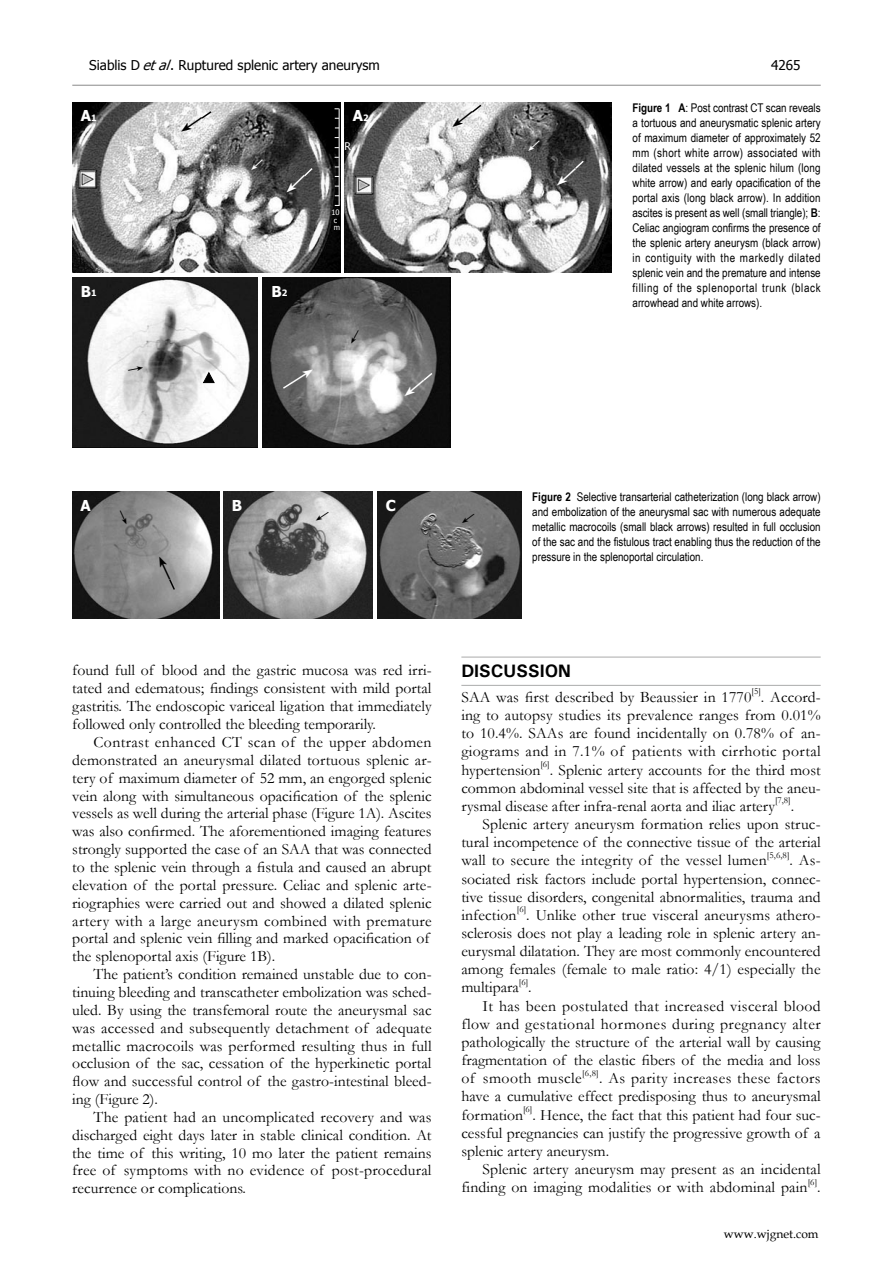
<style>
.page{position:relative;width:893px;height:1263px;background:#fff}
.page>*{position:absolute;margin:0;border:0;box-sizing:border-box;transform-origin:0 0}
.t1{font:700 18px "Univers";color:#000}
.t2{font:15.75px/17.9px "Garamond";color:#000;text-align:justify}
.t3{font:15.75px "Garamond";letter-spacing:.03em;color:#000}
.t4{font:15.75px "Garamond";letter-spacing:.02em;color:#000}
.t5{font:15.75px "Garamond";letter-spacing:.025em;color:#000}
.t6{font:700 15px "Tahoma";color:#fff}
.t7{font:13.5px "Tahoma";color:#000}
.t8{font:12px/15px "Arial Narrow";color:#000;text-align:justify}
.t9{font:12px "Book Antiqua";color:#000}
.t10{font:10.5px "Tahoma";color:#fff}
.t11{font:9.15px "Garamond";color:#000}
.t12{font:7.5px/7.5px "Tahoma";color:#fff;text-align:center}
.s1{font-style:italic}
.s2{font-size:8.7px}
.s3{font-weight:700}
</style>
<div class="page">
<hr style="left:72px;top:85px;width:749px;height:1px;background:#898989">
<img style="left:72px;top:491px;width:147px;height:127px">
<img style="left:223px;top:491px;width:149px;height:127px">
<img style="left:377px;top:491px;width:145px;height:127px">
<img style="left:72px;top:102px;width:268px;height:170px">
<img style="left:344px;top:102px;width:267px;height:170px">
<img style="left:72px;top:277px;width:186px;height:170px">
<img style="left:263px;top:277px;width:188px;height:170px">
<svg style="left:203px;top:372px;width:12px;height:11px"></svg>
<hr style="left:339px;top:109px;width:1px;height:97px;background:#fff">
<hr style="left:461px;top:657px;width:360px;height:1px;background:#aaabab">
<hr style="left:461px;top:685px;width:360px;height:1px;background:#aaabab">
<svg style="left:156px;top:555px;width:20px;height:36px"></svg>
<svg style="left:118px;top:510px;width:11px;height:16px"></svg>
<svg style="left:315px;top:510px;width:15px;height:13px"></svg>
<svg style="left:461px;top:512px;width:14px;height:13px"></svg>
<svg style="left:402px;top:371px;width:32px;height:28px"></svg>
<svg style="left:281px;top:366px;width:34px;height:24px"></svg>
<svg style="left:284px;top:167px;width:30px;height:29px"></svg>
<svg style="left:555px;top:159px;width:30px;height:29px"></svg>
<svg style="left:179px;top:110px;width:34px;height:25px"></svg>
<svg style="left:450px;top:103px;width:33px;height:27px"></svg>
<svg style="left:128px;top:365px;width:16px;height:8px"></svg>
<svg style="left:349px;top:329px;width:12px;height:16px"></svg>
<svg style="left:527px;top:139px;width:14px;height:13px"></svg>
<svg style="left:250px;top:158px;width:14px;height:13px"></svg>
<p class="t7" style="left:89px;top:56px;width:292px">Siablis D <span class="s1">etal</span>. Ruptured splenic artery aneurysm</p>
<p class="t7" style="left:771px;top:56px;width:31px">4265</p>
<p class="t6" style="left:81px;top:105px;width:17px">A<span class="s2">1</span></p>
<p class="t6" style="left:353px;top:105px;width:17px">A<span class="s2">2</span></p>
<p class="t10" style="left:344px;top:139px;width:8px">R</p>
<p class="t6" style="left:81px;top:281px;width:17px">B<span class="s2">1</span></p>
<p class="t6" style="left:271px;top:281px;width:17px">B<span class="s2">2</span></p>
<p class="t12" style="left:331px;top:208px;width:10px">10 c m</p>
<p class="t8" style="left:632px;top:100px;width:190px"><span class="s3">Figure 1 A</span>: Post contrast CT scan reveals a tortuous and aneurysmatic splenic artery of maximum diameter of approximately 52 mm (short white arrow) associated with dilated vessels at the splenic hilum (long white arrow) and early opacification of the portal axis (long black arrow). In addition ascites is present as well (small triangle); <span class="s3">B</span>:<br>Celiac angiogram confirms the presence of the splenic artery aneurysm (black arrow) in contiguity with the markedly dilated splenic vein and the premature and intense filling of the splenoportal trunk (black arrowhead and white arrows).</p>
<p class="t6" style="left:80px;top:495px;width:12px">A</p>
<p class="t6" style="left:232px;top:495px;width:12px">B</p>
<p class="t6" style="left:386px;top:495px;width:12px">C</p>
<p class="t8" style="left:532px;top:489px;width:290px"><span class="s3">Figure 2</span> Selective transarterial catheterization (long black arrow) and embolization of the aneurysmal sac with numerous adequate metallic macrocoils (small black arrows) resulted in full occlusion of the sac and the fistulous tract enabling thus the reduction of the</p>
<p class="t8" style="left:532px;top:549px;width:173px">pressure in the splenoportal circulation.</p>
<p class="t2" style="left:72px;top:661px;width:361px">found full of blood and the gastric mucosa was red irri&shy;tated and edematous; findings consistent with mild portal gastritis. The endoscopic variceal ligation that immediately followed only controlled the bleeding temporarily.</p>
<p class="t2" style="left:72px;top:733px;width:361px;text-align:left;text-indent:21px">Contrast enhanced CT scan of the upper abdomen demonstrated an aneurysmal dilated tortuous splenic ar&shy;tery of maximum diameter of 52 mm, an engorged splenic vein along with simultaneous opacification of the splenic vessels as well during the arterial phase (Figure 1A). Ascites was also confirmed. The aforementioned imaging features strongly supported the case of an SAA that was connected to the splenic vein through a fistula and caused an abrupt elevation of the portal pressure. Celiac and splenic arte&shy;riographies were carried out and showed a dilated splenic artery with a large aneurysm combined with premature portal and splenic vein filling and marked opacification of the splenoportal axis (Figure 1B).</p>
<p class="t2" style="left:72px;top:965px;width:361px;text-indent:21px">The patient’s condition remained unstable due to con&shy;tinuing bleeding and transcatheter embolization was sched&shy;uled. By using the transfemoral route the aneurysmal sac was accessed and subsequently detachment of adequate metallic macrocoils was performed resulting thus in full occlusion of the sac, cessation of the hyperkinetic portal flow and successful control of the gastro-intestinal bleed&shy;ing (Figure 2).</p>
<p class="t2" style="left:72px;top:1108px;width:361px;text-indent:21px">The patient had an uncomplicated recovery and was discharged eight days later in stable clinical condition. At the time of this writing, 10 mo later the patient remains free of symptoms with no evidence of post-procedural recurrence or complications.</p>
<p class="t1" style="left:461px;top:660px;width:111px">DISCUSSION</p>
<p class="t2" style="left:461px;top:688px;width:291px">SAA was first described by Beaussier in 1770</p>
<p class="t11" style="left:751px;top:685px;width:11px">[5]</p>
<p class="t2" style="left:461px;top:688px;width:361px;text-indent:300px">. Accord&shy;ing to autopsy studies its prevalence ranges from 0.01% to 10.4%. SAAs are found incidentally on 0.78% of an&shy;giograms and in 7.1% of patients with cirrhotic portal hypertension</p>
<p class="t11" style="left:540px;top:758px;width:11px">[6]</p>
<p class="t2" style="left:461px;top:760px;width:361px;text-indent:88px">. Splenic artery accounts for the third most common abdominal vessel site that is affected by the aneu&shy;rysmal disease after infra-renal aorta and iliac artery</p>
<p class="t11" style="left:775px;top:794px;width:17px">[7,8]</p>
<p class="t2" style="left:791px;top:797px;width:5px">.</p>
<p class="t2" style="left:483px;top:815px;width:340px">Splenic artery aneurysm formation relies upon struc-</p>
<p class="t2" style="left:461px;top:833px;width:361px">tural incompetence of the connective tissue of the arterial</p>
<p class="t2" style="left:461px;top:851px;width:307px">wall to secure the integrity of the vessel lumen</p>
<p class="t11" style="left:767px;top:849px;width:24px">[5,6,8]</p>
<p class="t2" style="left:461px;top:851px;width:361px;text-indent:328px">. As&shy;sociated risk factors include portal hypertension, connec&shy;tive tissue disorders, congenital abnormalities, trauma and infection</p>
<p class="t11" style="left:517px;top:903px;width:11px">[6]</p>
<p class="t2" style="left:461px;top:905px;width:361px;text-indent:65px">. Unlike other true visceral aneurysms athero&shy;sclerosis does not play a leading role in splenic artery an&shy;eurysmal dilatation. They are most commonly encountered among females (female to male ratio: 4/1) especially the multipara</p>
<p class="t11" style="left:519px;top:976px;width:11px">[6]</p>
<p class="t2" style="left:528px;top:978px;width:5px">.</p>
<p class="t4" style="left:483px;top:995px;width:340px">It has been postulated that increased visceral blood</p>
<p class="t3" style="left:461px;top:1013px;width:361px">flow and gestational hormones during pregnancy alter</p>
<p class="t2" style="left:461px;top:1033px;width:361px">pathologically the structure of the arterial wall by causing</p>
<p class="t2" style="left:461px;top:1051px;width:361px">fragmentation of the elastic fibers of the media and loss</p>
<p class="t5" style="left:461px;top:1068px;width:122px">of smooth muscle</p>
<p class="t11" style="left:582px;top:1066px;width:18px">[6,8]</p>
<p class="t2" style="left:461px;top:1069px;width:361px;text-indent:138px">. As parity increases these factors have a cumulative effect predisposing thus to aneurysmal formation</p>
<p class="t11" style="left:523px;top:1103px;width:11px">[6]</p>
<p class="t2" style="left:461px;top:1105px;width:361px;text-indent:71px">. Hence, the fact that this patient had four suc&shy;cessful pregnancies can justify the progressive growth of a splenic artery aneurysm.</p>
<p class="t2" style="left:461px;top:1159px;width:361px;text-indent:21px">Splenic artery aneurysm may present as an incidental finding on imaging modalities or with abdominal pain</p>
<p class="t11" style="left:808px;top:1175px;width:11px">[6]</p>
<p class="t2" style="left:817px;top:1178px;width:5px">.</p>
<p class="t9" style="left:724px;top:1225px;width:96px">www.wjgnet.com</p>
</div>
